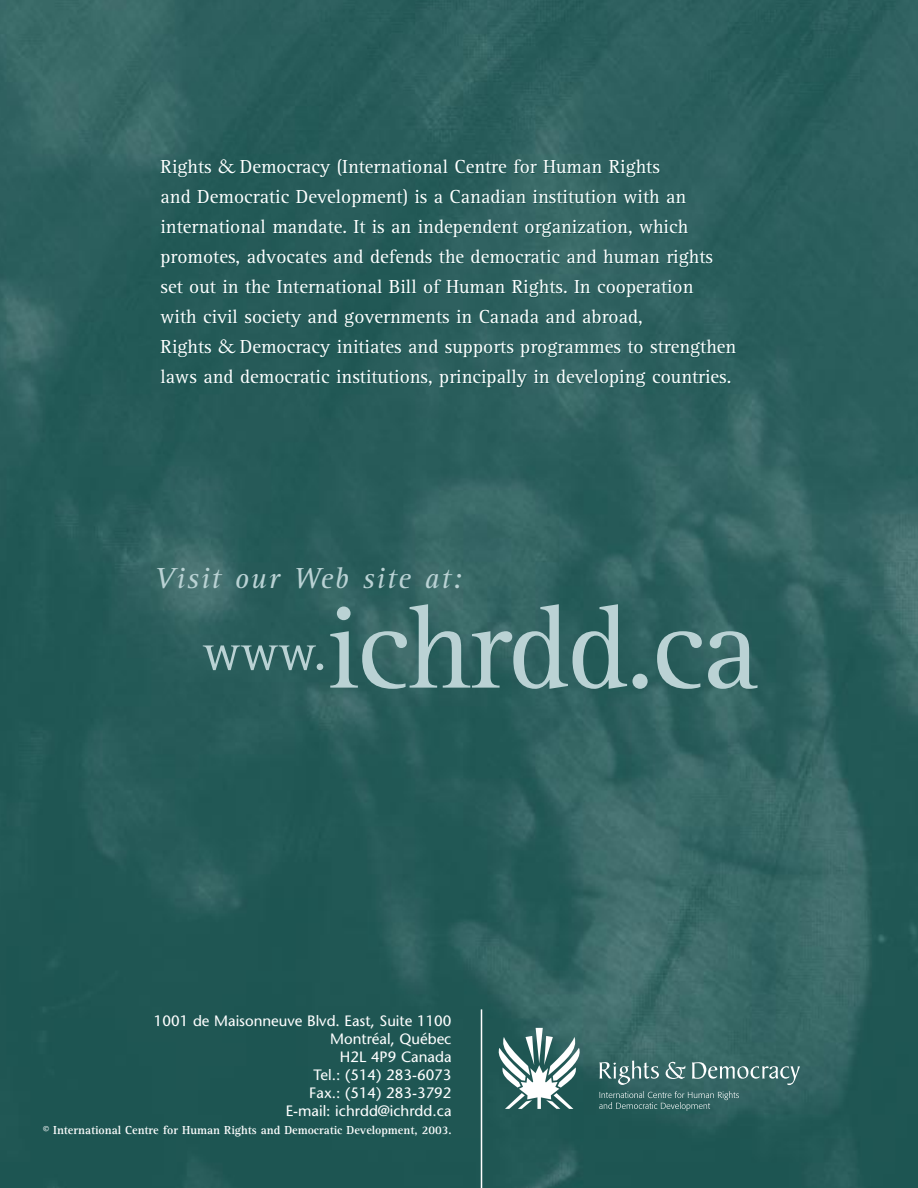
<style>
.page{position:relative;width:918px;height:1188px;background:#fff}
.page>*{position:absolute;margin:0;border:0;box-sizing:border-box;transform-origin:0 0}
.t1{font:120px "Rotis Serif";letter-spacing:-.025em;color:#bad2d4}
.t2{font:52.5px "Rotis Serif";color:#bad2d4}
.t3{font:italic 30px "Rotis Serif";letter-spacing:.055em;color:#bad2d4}
.t4{font:19.5px/30px "Rotis Serif";color:#fff}
.t5{font:15px/18px "Stone Sans";color:#fff;text-align:right}
.t6{font:700 12px "Rotis Serif";color:#fff}
.s1{font-family:"Adobe Caslon"}
</style>
<div class="page">
<img style="left:0;top:0;width:918px;height:1188px">
<svg style="left:599px;top:1061px;width:60px;height:24px"></svg>
<svg style="left:666px;top:1062px;width:19px;height:17px"></svg>
<svg style="left:692px;top:1062px;width:108px;height:23px;background:#5a8280"></svg>
<svg style="left:599px;top:1091px;width:140px;height:20px;background:#43716f"></svg>
<svg style="left:496px;top:1028px;width:86px;height:81px"></svg>
<hr style="left:481px;top:1009px;width:1px;height:179px;background:#fff">
<p class="t4" style="left:161px;top:153px;width:577px">Rights <span class="s1">&amp;</span> Democracy (International Centre for Human Rights<br>and Democratic Development) is a Canadian institution with an international mandate. It is an independent organization, which promotes, advocates and defends the democratic and human rights set out in the International Bill of Human Rights. In cooperation<br>with civil society and governments in Canada and abroad,<br>Rights <span class="s1">&amp;</span> Democracy initiates and supports programmes to strengthen laws and democratic institutions, principally in developing countries.</p>
<h3 class="t3" style="left:155px;top:567px;width:309px">Visit our Web site at:</h3>
<h1 class="t1" style="left:326px;top:604px;width:435px">ichrdd.ca</h1>
<h2 class="t2" style="left:203px;top:633px;width:125px">www.</h2>
<p class="t5" style="left:154px;top:1013px;width:299px">1001 de Maisonneuve Blvd. East, Suite 1100<br>Montréal, Québec<br>H2L 4P9 Canada<br>Tel.: (514) 283-6073<br>Fax.: (514) 283-3792<br>E-mail: ichrdd@ichrdd.ca</p>
<p class="t6" style="left:43px;top:1126px;width:410px">© International Centre for Human Rights and Democratic Development, 2003.</p>
</div>
